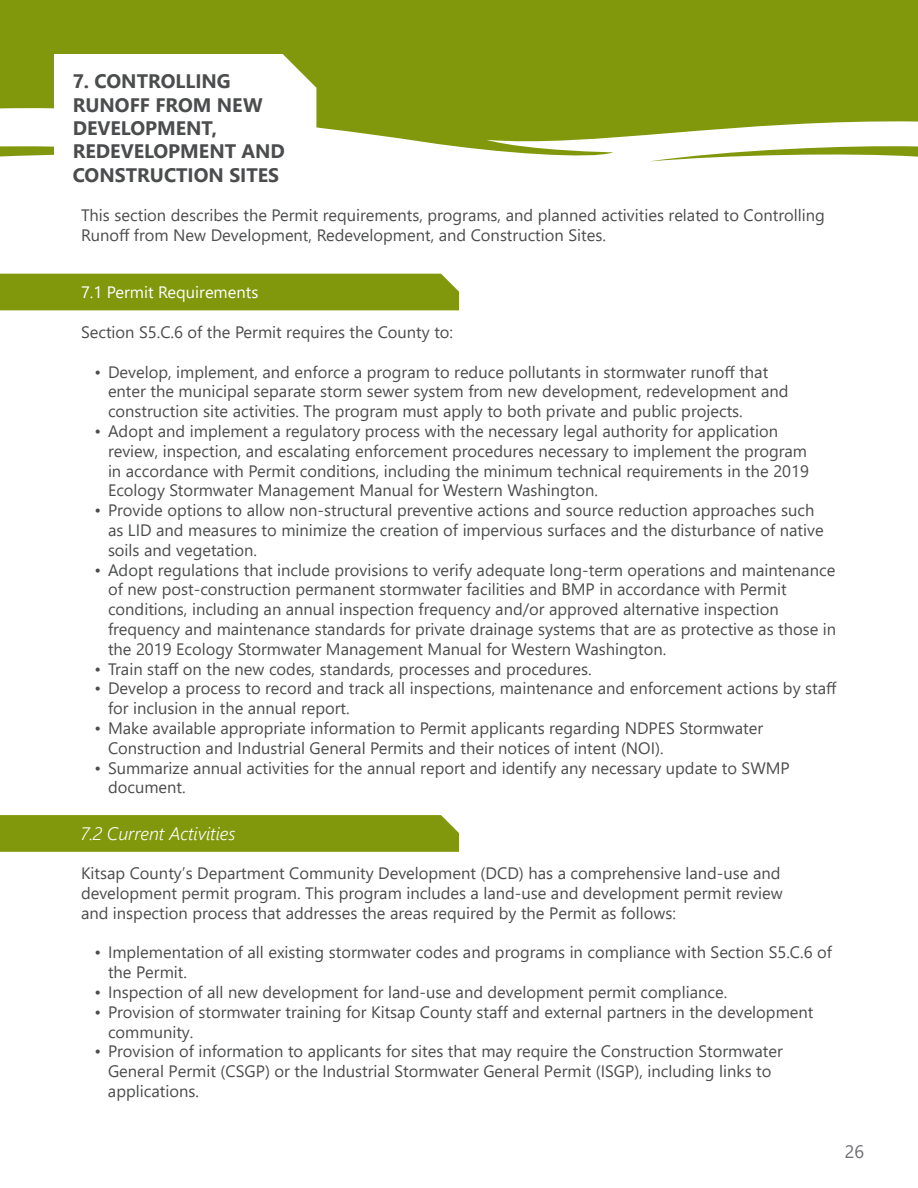
<style>
.page{position:relative;width:918px;height:1188px;background:#fff}
.page>*{position:absolute;margin:0;border:0;box-sizing:border-box;transform-origin:0 0}
.t1{font:700 19.5px/23.4px "Segoe UI";color:#4b4c4d}
.t2{font:italic 300 18px "Segoe UI";color:#fff}
.t3{font:18px "Segoe UI";color:#6f7073}
.t4{font:16.5px/19.8px "Segoe UI";color:#4b4c4d}
.t5{font:16.5px "Segoe UI";color:#fff}
</style>
<div class="page">
<div style="left:0;top:815px;width:459px;height:37px;background:#81980d"></div>
<div style="left:0;top:274px;width:459px;height:36px;background:#81980d"></div>
<svg style="left:0;top:0;width:918px;height:156px;background:#8ca123"></svg>
<svg style="left:649px;top:145px;width:269px;height:17px"></svg>
<svg style="left:0;top:54px;width:316px;height:103px"></svg>
<p class="t1" style="left:73px;top:68px;width:214px">7. CONTROLLING<br>RUNOFF FROM NEW<br>DEVELOPMENT,<br>REDEVELOPMENT AND<br>CONSTRUCTION SITES</p>
<p class="t4" style="left:81px;top:204px;width:745px">This section describes the Permit requirements, programs, and planned activities related to Controlling<br>Runoff from New Development, Redevelopment, and Construction Sites.</p>
<p class="t5" style="left:81px;top:277px;width:179px">7.1 Permit Requirements</p>
<p class="t4" style="left:81px;top:321px;width:374px">Section S5.C.6 of the Permit requires the County to:</p>
<p class="t4" style="left:108px;top:360px;width:682px;text-indent:-14px">• Develop, implement, and enforce a program to reduce pollutants in stormwater runoff that enter the municipal separate storm sewer system from new development, redevelopment and construction site activities. The program must apply to both private and public projects.</p>
<p class="t4" style="left:108px;top:420px;width:702px;text-indent:-14px">• Adopt and implement a regulatory process with the necessary legal authority for application review, inspection, and escalating enforcement procedures necessary to implement the program in accordance with Permit conditions, including the minimum technical requirements in the 2019<br>Ecology Stormwater Management Manual for Western Washington.</p>
<p class="t4" style="left:108px;top:499px;width:717px;text-indent:-14px">• Provide options to allow non-structural preventive actions and source reduction approaches such as LID and measures to minimize the creation of impervious surfaces and the disturbance of native soils and vegetation.</p>
<p class="t4" style="left:108px;top:558px;width:730px;text-indent:-14px">• Adopt regulations that include provisions to verify adequate long-term operations and maintenance of new post-construction permanent stormwater facilities and BMP in accordance with Permit conditions, including an annual inspection frequency and/or approved alternative inspection frequency and maintenance standards for private drainage systems that are as protective as those in the 2019 Ecology Stormwater Management Manual for Western Washington.</p>
<p class="t4" style="left:94px;top:657px;width:499px">• Train staff on the new codes, standards, processes and procedures.</p>
<p class="t4" style="left:108px;top:677px;width:730px;text-indent:-14px">• Develop a process to record and track all inspections, maintenance and enforcement actions by staff for inclusion in the annual report.</p>
<p class="t4" style="left:108px;top:717px;width:657px;text-indent:-14px">• Make available appropriate information to Permit applicants regarding NDPES Stormwater<br>Construction and Industrial General Permits and their notices of intent (NOI).</p>
<p class="t4" style="left:108px;top:756px;width:683px;text-indent:-14px">• Summarize annual activities for the annual report and identify any necessary update to SWMP document.</p>
<p class="t2" style="left:81px;top:816px;width:156px">7.2 Current Activities</p>
<p class="t4" style="left:81px;top:862px;width:703px">Kitsap County’s Department Community Development (DCD) has a comprehensive land-use and development permit program. This program includes a land-use and development permit review and inspection process that addresses the areas required by the Permit as follows:</p>
<p class="t4" style="left:108px;top:941px;width:726px;text-indent:-14px">• Implementation of all existing stormwater codes and programs in compliance with Section S5.C.6 of the Permit.</p>
<p class="t4" style="left:94px;top:981px;width:634px">• Inspection of all new development for land-use and development permit compliance.</p>
<p class="t4" style="left:108px;top:1001px;width:707px;text-indent:-14px">• Provision of stormwater training for Kitsap County staff and external partners in the development community.</p>
<p class="t4" style="left:108px;top:1040px;width:676px;text-indent:-13px">• Provision of information to applicants for sites that may require the Construction Stormwater<br>General Permit (CSGP) or the Industrial Stormwater General Permit (ISGP), including links to applications.</p>
<p class="t3" style="left:845px;top:1135px;width:21px">26</p>
</div>
